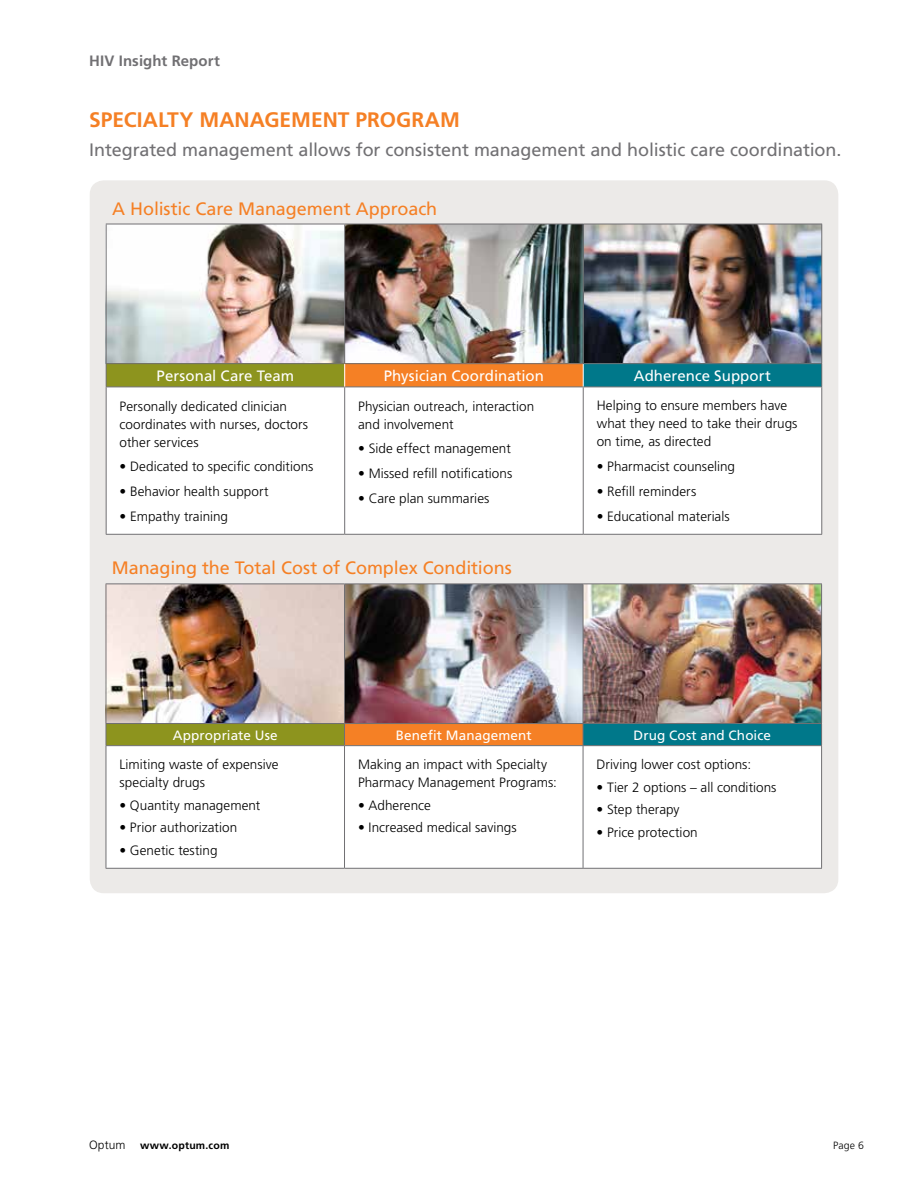
<style>
.page{position:relative;width:918px;height:1188px;background:#fff}
.page>*{position:absolute;margin:0;border:0;box-sizing:border-box;transform-origin:0 0}
.t1{font:700 21px "Frutiger";color:#f58025}
.t2{font:18px "Frutiger";letter-spacing:-.005em;color:#717073}
.t3{font:18px "Frutiger LT Std";letter-spacing:-.005em;color:#f58025}
.t4{font:15px "Frutiger LT Std";color:#fff}
.t5{font:700 15px "Frutiger";letter-spacing:.005em;color:#717073}
.t6{font:300 13.5px/18px "Frutiger LT Std";letter-spacing:.005em;color:#000}
.t7{font:13.5px "Frutiger LT Std";letter-spacing:.01em;color:#fff}
.t8{font:300 12px "Frutiger";letter-spacing:.005em;color:#000}
.t9{font:700 10.5px "Frutiger";letter-spacing:.02em;color:#000}
.t10{font:300 10.5px "Frutiger";color:#000}
</style>
<div class="page">
<div style="left:90px;top:180px;width:748px;height:713px;background:#eceae8;border-radius:14px"></div>
<img style="left:345px;top:225px;width:476px;height:138px">
<img style="left:107px;top:225px;width:237px;height:138px">
<div style="left:106px;top:364px;width:239px;height:23px;background:#8d941e"></div>
<div style="left:345px;top:364px;width:238px;height:23px;background:#f58025"></div>
<div style="left:583px;top:364px;width:239px;height:23px;background:#00788a"></div>
<div style="left:107px;top:388px;width:714px;height:146px;background:#fff"></div>
<hr style="left:106px;top:224px;width:239px;height:1px;background:#717073">
<hr style="left:106px;top:224px;width:1px;height:139px;background:#717073">
<hr style="left:345px;top:224px;width:238px;height:1px;background:#717073">
<hr style="left:344px;top:224px;width:1px;height:139px;background:#717073">
<hr style="left:583px;top:224px;width:239px;height:1px;background:#717073">
<hr style="left:583px;top:224px;width:1px;height:139px;background:#717073">
<hr style="left:821px;top:224px;width:1px;height:139px;background:#717073">
<hr style="left:106px;top:363px;width:239px;height:1px;background:#717073">
<svg style="left:106px;top:364px;width:1px;height:23px"></svg>
<hr style="left:345px;top:363px;width:238px;height:1px;background:#717073">
<hr style="left:583px;top:363px;width:239px;height:1px;background:#717073">
<svg style="left:821px;top:364px;width:1px;height:23px"></svg>
<hr style="left:106px;top:387px;width:239px;height:1px;background:#717073">
<hr style="left:106px;top:387px;width:1px;height:147px;background:#717073">
<hr style="left:345px;top:387px;width:238px;height:1px;background:#717073">
<hr style="left:344px;top:387px;width:1px;height:147px;background:#717073">
<hr style="left:583px;top:387px;width:239px;height:1px;background:#717073">
<hr style="left:583px;top:387px;width:1px;height:147px;background:#717073">
<hr style="left:821px;top:387px;width:1px;height:147px;background:#717073">
<hr style="left:106px;top:534px;width:239px;height:1px;background:#717073">
<hr style="left:345px;top:534px;width:238px;height:1px;background:#717073">
<hr style="left:583px;top:534px;width:239px;height:1px;background:#717073">
<svg style="left:344px;top:364px;width:1px;height:23px"></svg>
<svg style="left:583px;top:364px;width:1px;height:23px"></svg>
<img style="left:107px;top:585px;width:714px;height:138px">
<div style="left:106px;top:724px;width:239px;height:22px;background:#8d941e"></div>
<div style="left:345px;top:724px;width:238px;height:22px;background:#f58025"></div>
<div style="left:583px;top:724px;width:239px;height:22px;background:#00788a"></div>
<div style="left:107px;top:746px;width:714px;height:122px;background:#fff"></div>
<hr style="left:106px;top:584px;width:239px;height:1px;background:#717073">
<hr style="left:106px;top:584px;width:1px;height:139px;background:#717073">
<hr style="left:345px;top:584px;width:238px;height:1px;background:#717073">
<hr style="left:344px;top:584px;width:1px;height:139px;background:#717073">
<hr style="left:583px;top:584px;width:239px;height:1px;background:#717073">
<hr style="left:583px;top:584px;width:1px;height:139px;background:#717073">
<hr style="left:821px;top:584px;width:1px;height:139px;background:#717073">
<hr style="left:106px;top:723px;width:239px;height:1px;background:#717073">
<svg style="left:106px;top:724px;width:1px;height:21px"></svg>
<hr style="left:345px;top:723px;width:238px;height:1px;background:#717073">
<svg style="left:344px;top:724px;width:1px;height:21px"></svg>
<hr style="left:583px;top:723px;width:239px;height:1px;background:#717073">
<svg style="left:583px;top:724px;width:1px;height:21px"></svg>
<svg style="left:821px;top:724px;width:1px;height:21px"></svg>
<hr style="left:106px;top:745px;width:239px;height:1px;background:#717073">
<hr style="left:106px;top:746px;width:1px;height:122px;background:#717073">
<hr style="left:345px;top:745px;width:238px;height:1px;background:#717073">
<hr style="left:344px;top:746px;width:1px;height:122px;background:#717073">
<hr style="left:583px;top:745px;width:239px;height:1px;background:#717073">
<hr style="left:583px;top:746px;width:1px;height:122px;background:#717073">
<hr style="left:821px;top:746px;width:1px;height:122px;background:#717073">
<hr style="left:106px;top:868px;width:239px;height:1px;background:#717073">
<hr style="left:345px;top:868px;width:238px;height:1px;background:#717073">
<hr style="left:583px;top:868px;width:239px;height:1px;background:#717073">
<p class="t5" style="left:89px;top:52px;width:132px">HIV Insight Report</p>
<h1 class="t1" style="left:89px;top:108px;width:372px">SPECIALTY MANAGEMENT PROGRAM</h1>
<h2 class="t2" style="left:89px;top:139px;width:754px">Integrated management allows for consistent management and holistic care coordination.</h2>
<h2 class="t3" style="left:112px;top:198px;width:327px">A Holistic Care Management Approach</h2>
<p class="t4" style="left:157px;top:367px;width:139px">Personal Care Team</p>
<p class="t4" style="left:384px;top:367px;width:162px">Physician Coordination</p>
<p class="t4" style="left:634px;top:367px;width:139px">Adherence Support</p>
<p class="t6" style="left:120px;top:397px;width:190px">Personally dedicated clinician coordinates with nurses, doctors other services</p>
<p class="t6" style="left:120px;top:458px;width:195px">• Dedicated to specific conditions</p>
<p class="t6" style="left:120px;top:483px;width:150px">• Behavior health support</p>
<p class="t6" style="left:120px;top:507px;width:110px">• Empathy training</p>
<p class="t6" style="left:597px;top:397px;width:202px">Helping to ensure members have what they need to take their drugs on time, as directed</p>
<p class="t6" style="left:597px;top:458px;width:140px">• Pharmacist counseling</p>
<p class="t6" style="left:597px;top:483px;width:101px">• Refill reminders</p>
<p class="t6" style="left:597px;top:507px;width:134px">• Educational materials</p>
<p class="t6" style="left:358px;top:397px;width:178px">Physician outreach, interaction and involvement</p>
<p class="t6" style="left:358px;top:440px;width:154px">• Side effect management</p>
<p class="t6" style="left:358px;top:465px;width:156px">• Missed refill notifications</p>
<p class="t6" style="left:358px;top:489px;width:133px">• Care plan summaries</p>
<h2 class="t3" style="left:112px;top:558px;width:401px">Managing the Total Cost of Complex Conditions</h2>
<p class="t7" style="left:173px;top:727px;width:106px">Appropriate Use</p>
<p class="t7" style="left:396px;top:727px;width:138px">Benefit Management</p>
<p class="t7" style="left:634px;top:727px;width:139px">Drug Cost and Choice</p>
<p class="t6" style="left:119px;top:756px;width:161px">Limiting waste of expensive specialty drugs</p>
<p class="t6" style="left:119px;top:796px;width:142px">• Quantity management</p>
<p class="t6" style="left:119px;top:819px;width:119px">• Prior authorization</p>
<p class="t6" style="left:119px;top:841px;width:100px">• Genetic testing</p>
<p class="t6" style="left:358px;top:756px;width:200px">Making an impact with Specialty<br>Pharmacy Management Programs:</p>
<p class="t6" style="left:358px;top:796px;width:74px">• Adherence</p>
<p class="t6" style="left:358px;top:819px;width:160px">• Increased medical savings</p>
<p class="t6" style="left:597px;top:756px;width:156px">Driving lower cost options:</p>
<p class="t6" style="left:597px;top:778px;width:182px">• Tier 2 options – all conditions</p>
<p class="t6" style="left:597px;top:801px;width:85px">• Step therapy</p>
<p class="t6" style="left:597px;top:823px;width:103px">• Price protection</p>
<p class="t8" style="left:89px;top:1138px;width:38px">Optum</p>
<p class="t9" style="left:140px;top:1139px;width:91px">www.optum.com</p>
<p class="t10" style="left:833px;top:1139px;width:32px">Page 6</p>
</div>
